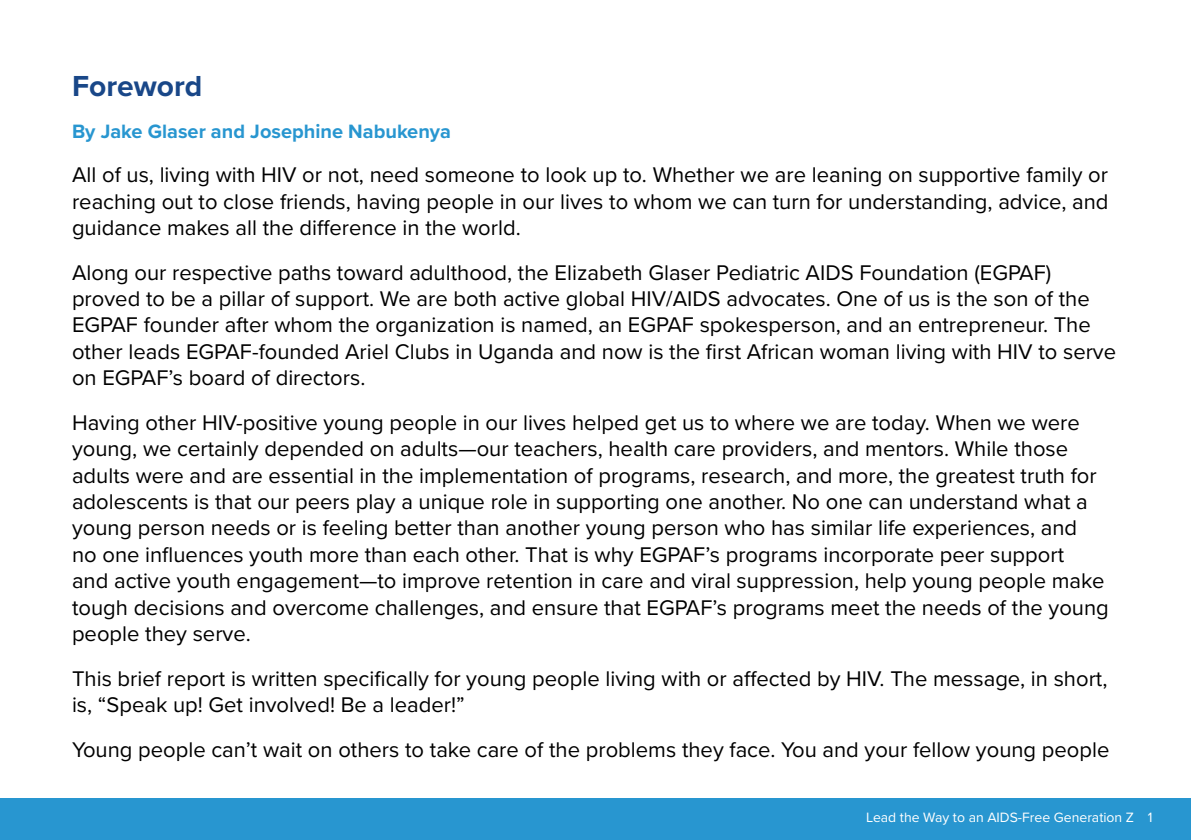
<style>
.page{position:relative;width:1191px;height:840px;background:#fff}
.page>*{position:absolute;margin:0;border:0;box-sizing:border-box;transform-origin:0 0}
.t1{font:700 30px "Proxima Nova";color:#194788}
.t2{font:22px/26.4px "Proxima Nova";color:#000}
.t3{font:700 20px "Proxima Nova";color:#2896d0}
.t4{font:14px "Proxima Nova";color:#fff}
</style>
<div class="page">
<div style="left:0;top:797px;width:1191px;height:42px;background:#2896d0"></div>
<h1 class="t1" style="left:72px;top:63px;width:132px">Foreword</h1>
<p class="t3" style="left:72px;top:116px;width:380px">By Jake Glaser and Josephine Nabukenya</p>
<p class="t2" style="left:72px;top:161px;width:1038px;text-align:justify">All of us, living with HIV or not, need someone to look up to. Whether we are leaning on supportive family or reaching out to close friends, having people in our lives to whom we can turn for understanding, advice, and guidance makes all the difference in the world.</p>
<p class="t2" style="left:72px;top:258px;width:1045px">Along our respective paths toward adulthood, the Elizabeth Glaser Pediatric AIDS Foundation (EGPAF) proved to be a pillar of support. We are both active global HIV/AIDS advocates. One of us is the son of the EGPAF founder after whom the organization is named, an EGPAF spokesperson, and an entrepreneur. The other leads EGPAF-founded Ariel Clubs in Uganda and now is the first African woman living with HIV to serve on EGPAF’s board of directors.</p>
<p class="t2" style="left:72px;top:408px;width:1038px">Having other HIV-positive young people in our lives helped get us to where we are today. When we were young, we certainly depended on adults—our teachers, health care providers, and mentors. While those adults were and are essential in the implementation of programs, research, and more, the greatest truth for adolescents is that our peers play a unique role in supporting one another. No one can understand what a young person needs or is feeling better than another young person who has similar life experiences, and<br>no one influences youth more than each other. That is why EGPAF’s programs incorporate peer support<br>and active youth engagement—to improve retention in care and viral suppression, help young people make tough decisions and overcome challenges, and ensure that EGPAF’s programs meet the needs of the young people they serve.</p>
<p class="t2" style="left:72px;top:663px;width:1037px">This brief report is written specifically for young people living with or affected by HIV. The message, in short, is, “Speak up! Get involved! Be a leader!”</p>
<p class="t2" style="left:72px;top:734px;width:1039px">Young people can’t wait on others to take care of the problems they face. You and your fellow young people</p>
<p class="t4" style="left:866px;top:806px;width:288px">Lead the Way to an AIDS-Free Generation Z 1</p>
</div>
